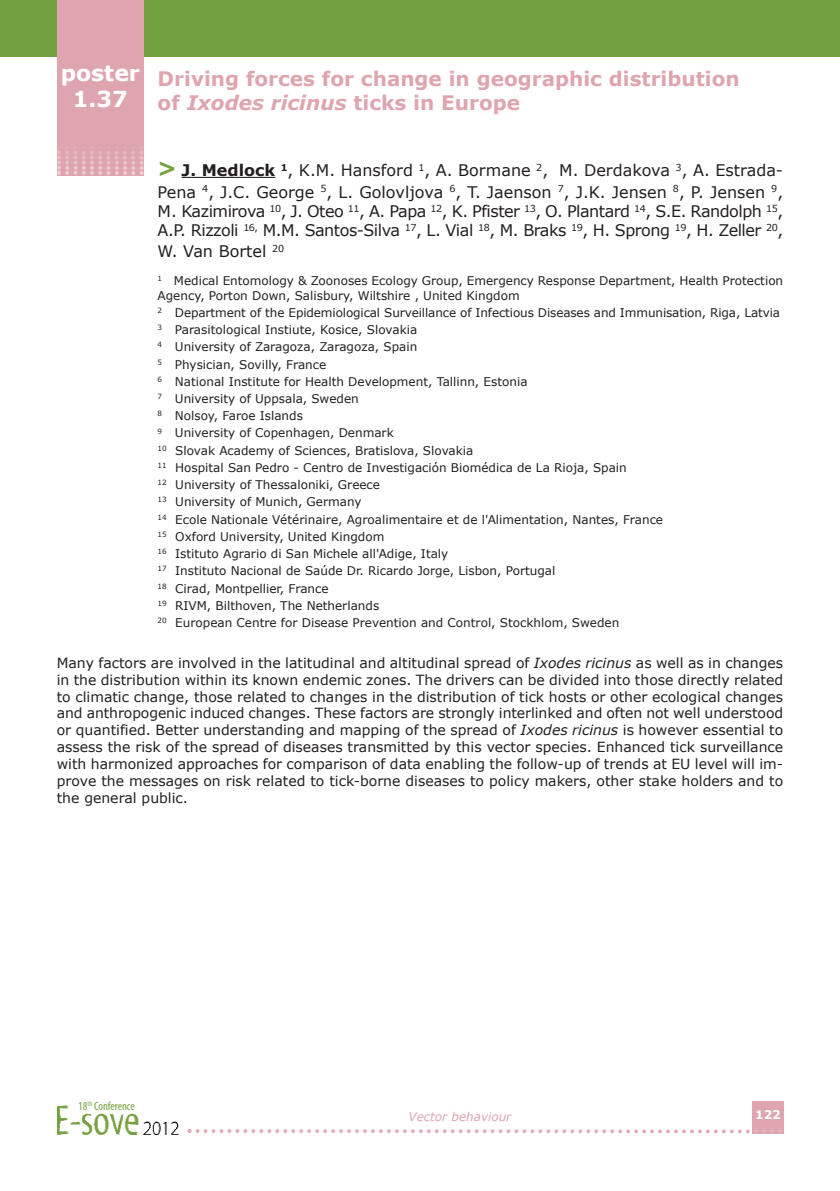
<style>
.page{position:relative;width:840px;height:1191px;background:#fff}
.page>*{position:absolute;margin:0;border:0;box-sizing:border-box;transform-origin:0 0}
.t1{font:700 22px/26.4px "Verdana";color:#fff;text-align:center}
.t2{font:700 20px/24px "Verdana";color:#dfa5ae}
.t3{font:16px/19.2px "Verdana";letter-spacing:-.03em;color:#231f20}
.t4{font:16px/21.8px "Verdana";color:#231f20}
.t5{font:14px/16.8px "Verdana";color:#231f20;text-align:justify}
.t6{font:12px/17.2px "Verdana";color:#231f20}
.t7{font:italic 12px "Verdana";color:#dfa5ae}
.t8{font:condensed 12px "Myriad Pro";color:#73a140}
.t9{font:700 12px "Verdana";color:#fff}
.s1{font-style:italic}
.s2{font-weight:700;font-size:22px;color:#73a140}
.s3{font-weight:700}
</style>
<div class="page">
<div style="left:751px;top:1101px;width:31px;height:33px;background:#dfa5ae"></div>
<div style="left:0;top:0;width:839px;height:57px;background:#73a140"></div>
<svg style="left:187px;top:1129px;width:594px;height:4px"></svg>
<hr style="left:181px;top:177px;width:94px;height:1px;background:#231f20">
<div style="left:57px;top:0;width:86px;height:175px;background:#dfa5ae"></div>
<img style="left:57px;top:1105px;width:122px;height:29px">
<svg style="left:57px;top:145px;width:87px;height:30px"></svg>
<h1 class="t1" style="left:61px;top:59px;width:81px">poster<br>1.37</h1>
<h2 class="t2" style="left:157px;top:66px;width:583px">Driving forces for change in geographic distribution of <span class="s1">Ixodes ricinus</span> ticks in Europe</h2>
<h3 class="t4" style="left:157px;top:158px;width:626px"><span class="s2">&gt;</span> <span class="s3">J. Medlock</span> <sup>1</sup>, K.M. Hansford <sup>1</sup>, A. Bormane <sup>2</sup>, M. Derdakova <sup>3</sup>, A. Estrada-<br>Pena <sup>4</sup>, J.C. George <sup>5</sup>, L. Golovljova <sup>6</sup>, T. Jaenson <sup>7</sup>, J.K. Jensen <sup>8</sup>, P. Jensen <sup>9</sup>,</h3>
<h3 class="t3" style="left:157px;top:201px;width:626px">M. Kazimirova <sup>10</sup>, J. Oteo <sup>11</sup>, A. Papa <sup>12</sup>, K. Pfister <sup>13</sup>, O. Plantard <sup>14</sup>, S.E. Randolph <sup>15</sup>,<br>A.P. Rizzoli <sup>16,</sup> M.M. Santos-Silva <sup>17</sup>, L. Vial <sup>18</sup>, M. Braks <sup>19</sup>, H. Sprong <sup>19</sup>, H. Zeller <sup>20</sup>,</h3>
<h3 class="t4" style="left:157px;top:239px;width:128px">W. Van Bortel <sup>20</sup></h3>
<p class="t6" style="left:157px;top:273px;width:626px;line-height:14.4px"><sup>1</sup> Medical Entomology &amp; Zoonoses Ecology Group, Emergency Response Department, Health Protection<br>Agency, Porton Down, Salisbury, Wiltshire , United Kingdom</p>
<p class="t6" style="left:157px;top:303px;width:623px"><sup>2</sup> Department of the Epidemiological Surveillance of Infectious Diseases and Immunisation, Riga, Latvia <sup>3</sup> Parasitological Instiute, Kosice, Slovakia<br><sup>4</sup> University of Zaragoza, Zaragoza, Spain<br><sup>5</sup> Physician, Sovilly, France<br><sup>6</sup> National Institute for Health Development, Tallinn, Estonia<br><sup>7</sup> University of Uppsala, Sweden<br><sup>8</sup> Nolsoy, Faroe Islands<br><sup>9</sup> University of Copenhagen, Denmark<br><sup>10</sup> Slovak Academy of Sciences, Bratislova, Slovakia<br><sup>11</sup> Hospital San Pedro - Centro de Investigación Biomédica de La Rioja, Spain<br><sup>12</sup> University of Thessaloniki, Greece<br><sup>13</sup> University of Munich, Germany<br><sup>14</sup> Ecole Nationale Vétérinaire, Agroalimentaire et de l'Alimentation, Nantes, France<br><sup>15</sup> Oxford University, United Kingdom<br><sup>16</sup> Istituto Agrario di San Michele all'Adige, Italy<br><sup>17</sup> Instituto Nacional de Saúde Dr. Ricardo Jorge, Lisbon, Portugal<br><sup>18</sup> Cirad, Montpellier, France<br><sup>19</sup> RIVM, Bilthoven, The Netherlands<br><sup>20</sup> European Centre for Disease Prevention and Control, Stockhlom, Sweden</p>
<p class="t5" style="left:57px;top:654px;width:727px">Many factors are involved in the latitudinal and altitudinal spread of <span class="s1">Ixodes ricinus</span> as well as in changes in the distribution within its known endemic zones. The drivers can be divided into those directly related to climatic change, those related to changes in the distribution of tick hosts or other ecological changes and anthropogenic induced changes. These factors are strongly interlinked and often not well understood or quantified. Better understanding and mapping of the spread of <span class="s1">Ixodes ricinus</span> is however essential to assess the risk of the spread of diseases transmitted by this vector species. Enhanced tick surveillance with harmonized approaches for comparison of data enabling the follow-up of trends at EU level will im&shy;prove the messages on risk related to tick-borne diseases to policy makers, other stake holders and to the general public.</p>
<p class="t8" style="left:78px;top:1101px;width:58px">18<sup>th</sup> Conference</p>
<p class="t7" style="left:408px;top:1109px;width:104px">Vector behaviour</p>
<p class="t9" style="left:754px;top:1106px;width:27px">122</p>
</div>
